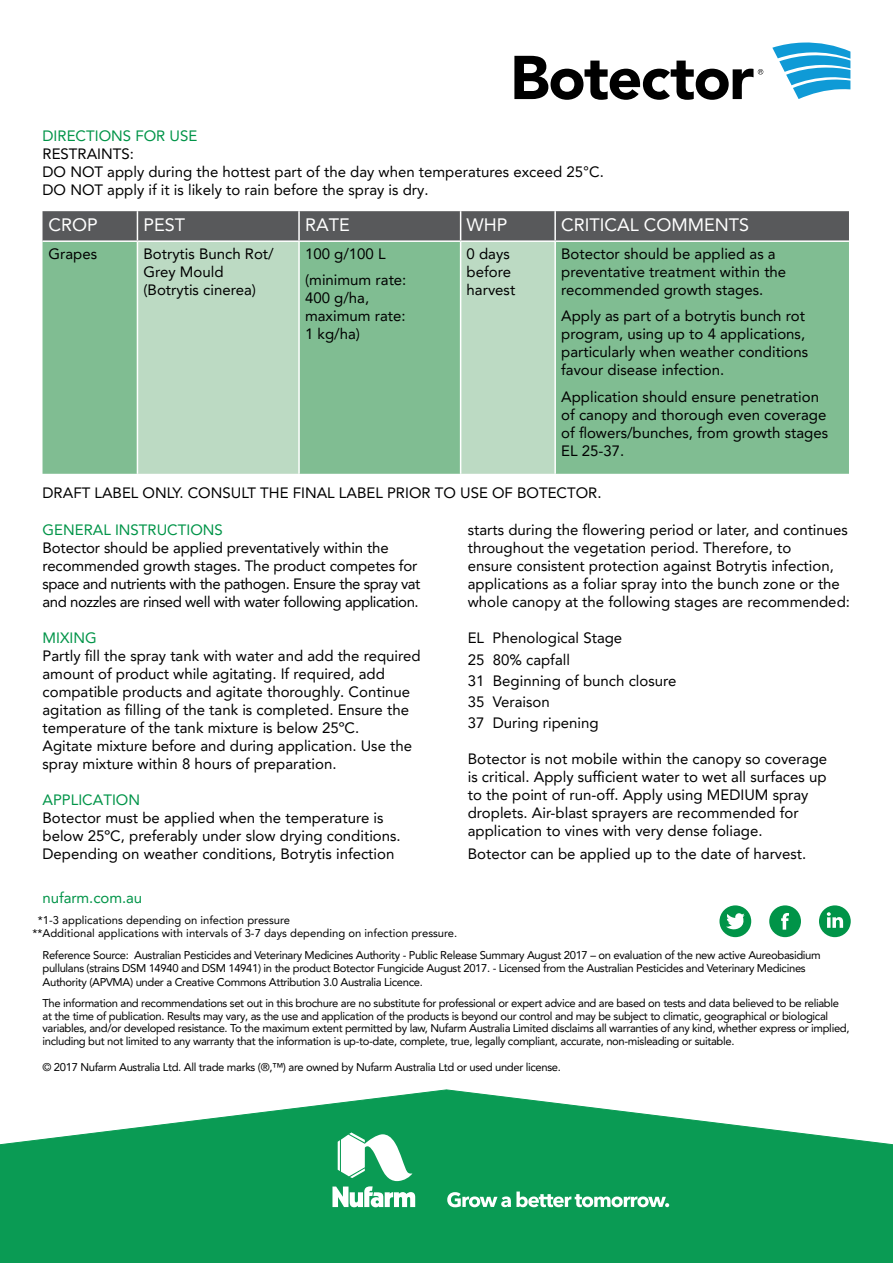
<style>
.page{position:relative;width:893px;height:1263px;background:#fff}
.page>*{position:absolute;margin:0;border:0;box-sizing:border-box;transform-origin:0 0}
.t1{font:18px "Avenir LT Pro";color:#fff}
.t2{font:15px/18px "Avenir LT Pro";color:#000}
.t3{font:15px/18px "Avenir LT Pro";letter-spacing:-.03em;color:#000}
.t4{font:15px "Avenir LT Pro";color:#009448}
.t5{font:11.25px/12.8px "Avenir LT Pro";letter-spacing:-.03em;color:#000}
.t6{font:11.25px/13.5px "Avenir LT Pro";color:#000}
</style>
<div class="page">
<svg style="left:0;top:1090px;width:893px;height:173px"></svg>
<svg style="left:332px;top:1132px;width:83px;height:75px"></svg>
<svg style="left:447px;top:1191px;width:222px;height:16px"></svg>
<div style="left:43px;top:242px;width:806px;height:232px;background:#80bd92"></div>
<svg style="left:138px;top:242px;width:416px;height:232px;background:#a4ceb0"></svg>
<div style="left:43px;top:211px;width:806px;height:29px;background:#58595b"></div>
<hr style="left:554px;top:211px;width:2px;height:29px;background:#fff">
<hr style="left:137px;top:242px;width:1px;height:232px;background:#fff">
<hr style="left:298px;top:242px;width:2px;height:232px;background:#fff">
<hr style="left:460px;top:242px;width:1px;height:232px;background:#fff">
<hr style="left:554px;top:242px;width:2px;height:232px;background:#fff">
<svg style="left:772px;top:43px;width:78px;height:56px"></svg>
<svg style="left:514px;top:56px;width:249px;height:44px"></svg>
<div style="left:719px;top:905px;width:32px;height:32px;background:#009448;border-radius:50%"></div>
<svg style="left:726px;top:913px;width:19px;height:17px"></svg>
<div style="left:819px;top:905px;width:32px;height:32px;background:#009448;border-radius:50%"></div>
<svg style="left:827px;top:912px;width:16px;height:16px"></svg>
<div style="left:769px;top:905px;width:32px;height:32px;background:#009448;border-radius:50%"></div>
<svg style="left:781px;top:913px;width:8px;height:17px"></svg>
<p class="t4" style="left:43px;top:127px;width:156px">DIRECTIONS FOR USE</p>
<p class="t2" style="left:43px;top:145px;width:563px">RESTRAINTS:<br>DO NOT apply during the hottest part of the day when temperatures exceed 25°C.<br>DO NOT apply if it is likely to rain before the spray is dry.</p>
<p class="t1" style="left:49px;top:214px;width:51px">CROP</p>
<p class="t1" style="left:143px;top:214px;width:43px">PEST</p>
<p class="t1" style="left:305px;top:214px;width:46px">RATE</p>
<p class="t1" style="left:467px;top:214px;width:43px">WHP</p>
<p class="t1" style="left:561px;top:214px;width:190px">CRITICAL COMMENTS</p>
<p class="t2" style="left:49px;top:244px;width:50px">Grapes</p>
<p class="t2" style="left:143px;top:244px;width:132px">Botrytis Bunch Rot/<br>Grey Mould (Botrytis cinerea)</p>
<p class="t2" style="left:305px;top:240px;width:103px;line-height:26.5px">100 g/100 L (minimum rate:</p>
<p class="t2" style="left:467px;top:244px;width:50px">0 days before harvest</p>
<p class="t2" style="left:561px;top:244px;width:227px">Botector should be applied as a preventative treatment within the recommended growth stages.</p>
<p class="t2" style="left:561px;top:307px;width:249px">Apply as part of a botrytis bunch rot program, using up to 4 applications, particularly when weather conditions favour disease infection.</p>
<p class="t2" style="left:561px;top:387px;width:268px">Application should ensure penetration of canopy and thorough even coverage of flowers/bunches, from growth stages<br>EL 25-37.</p>
<p class="t2" style="left:305px;top:289px;width:102px">400 g/ha, maximum rate:<br>1 kg/ha)</p>
<p class="t2" style="left:43px;top:483px;width:561px">DRAFT LABEL ONLY. CONSULT THE FINAL LABEL PRIOR TO USE OF BOTECTOR.</p>
<p class="t4" style="left:43px;top:520px;width:182px">GENERAL INSTRUCTIONS</p>
<p class="t3" style="left:43px;top:538px;width:380px">Botector should be applied preventatively within the recommended growth stages. The product competes for space and nutrients with the pathogen. Ensure the spray vat and nozzles are rinsed well with water following application.</p>
<p class="t4" style="left:43px;top:628px;width:56px">MIXING</p>
<p class="t2" style="left:43px;top:646px;width:380px">Partly fill the spray tank with water and add the required amount of product while agitating. If required, add compatible products and agitate thoroughly. Continue agitation as filling of the tank is completed. Ensure the temperature of the tank mixture is below 25ºC.<br>Agitate mixture before and during application. Use the spray mixture within 8 hours of preparation.</p>
<p class="t4" style="left:43px;top:790px;width:99px">APPLICATION</p>
<p class="t2" style="left:43px;top:808px;width:360px">Botector must be applied when the temperature is below 25ºC, preferably under slow drying conditions.<br>Depending on weather conditions, Botrytis infection</p>
<p class="t2" style="left:468px;top:520px;width:384px">starts during the flowering period or later, and continues throughout the vegetation period. Therefore, to<br>ensure consistent protection against Botrytis infection, applications as a foliar spray into the bunch zone or the whole canopy at the following stages are recommended:</p>
<p class="t2" style="left:468px;top:626px;width:156px;line-height:22.6px">EL Phenological Stage<br>25 80% capfall</p>
<p class="t2" style="left:468px;top:671px;width:210px;line-height:21px">31 Beginning of bunch closure<br>35 Veraison<br>37 During ripening</p>
<p class="t2" style="left:468px;top:750px;width:361px">Botector is not mobile within the canopy so coverage is critical. Apply sufficient water to wet all surfaces up to the point of run-off. Apply using MEDIUM spray droplets. Air-blast sprayers are recommended for application to vines with very dense foliage.</p>
<p class="t2" style="left:468px;top:844px;width:340px">Botector can be applied up to the date of harvest.</p>
<p class="t4" style="left:43px;top:888px;width:101px">nufarm.com.au</p>
<p class="t6" style="left:33px;top:913px;width:426px;text-indent:5px">*1-3 applications depending on infection pressure<br>**Additional applications with intervals of 3-7 days depending on infection pressure.</p>
<p class="t5" style="left:43px;top:948px;width:780px;line-height:13.5px">Reference Source: Australian Pesticides and Veterinary Medicines Authority - Public Release Summary August 2017 – on evaluation of the new active Aureobasidium pullulans (strains DSM 14940 and DSM 14941) in the product Botector Fungicide August 2017. - Licensed from the Australian Pesticides and Veterinary Medicines<br>Authority (APVMA) under a Creative Commons Attribution 3.0 Australia Licence.</p>
<p class="t5" style="left:43px;top:996px;width:809px">The information and recommendations set out in this brochure are no substitute for professional or expert advice and are based on tests and data believed to be reliable at the time of publication. Results may vary, as the use and application of the products is beyond our control and may be subject to climatic, geographical or biological variables, and/or developed resistance. To the maximum extent permitted by law, Nufarm Australia Limited disclaims all warranties of any kind, whether express or implied, including but not limited to any warranty that the information is up-to-date, complete, true, legally compliant, accurate, non-misleading or suitable.</p>
<p class="t5" style="left:43px;top:1060px;width:520px">© 2017 Nufarm Australia Ltd. All trade marks (®,™) are owned by Nufarm Australia Ltd or used under license.</p>
</div>
